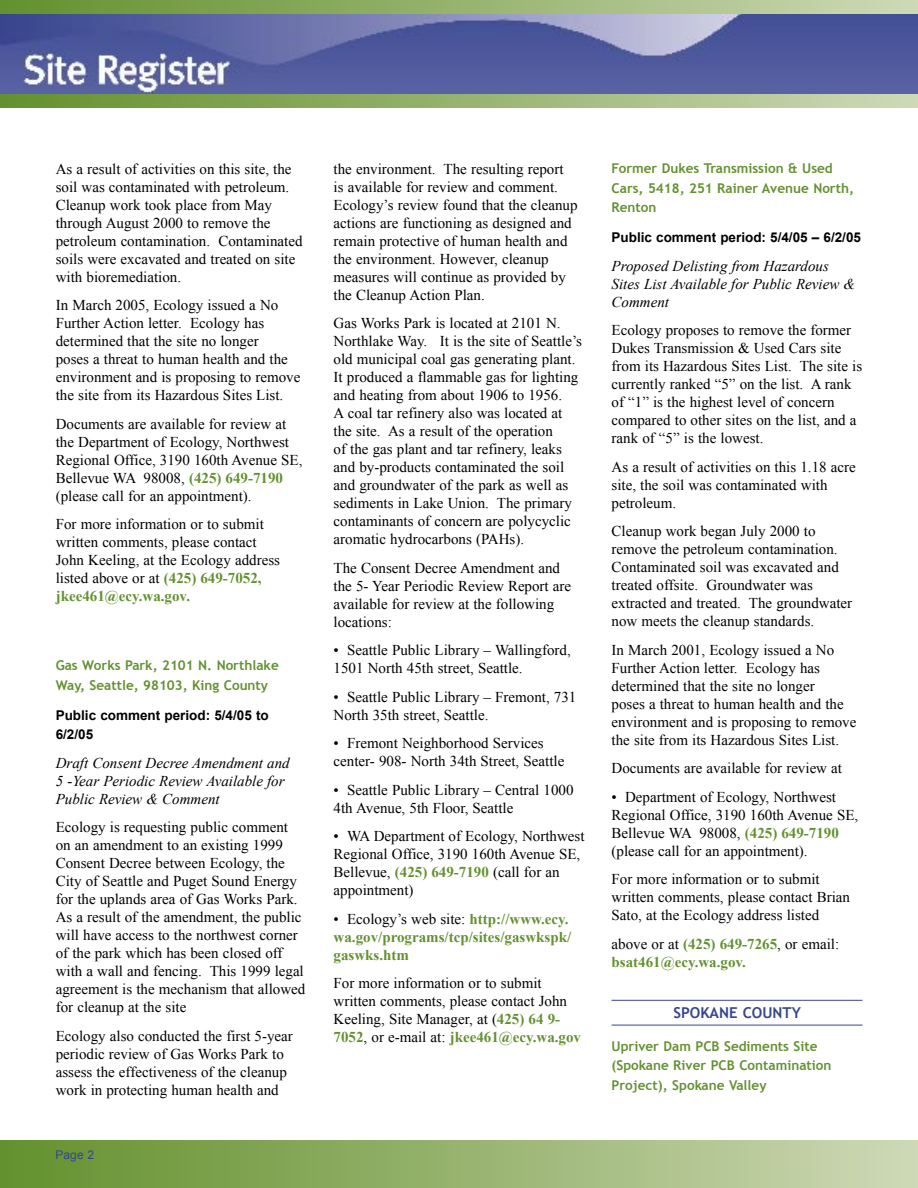
<style>
.page{position:relative;width:918px;height:1188px;background:#fff}
.page>*{position:absolute;margin:0;border:0;box-sizing:border-box;transform-origin:0 0}
.BODY_COPY{font:15px/18px "Times New Roman";color:#000}
.Bullets{font:15px/18px "Times New Roman";color:#000}
.BODY_COPY-2{font:italic 15px/18px "Times New Roman";color:#000}
.Bullets-2{font:700 15px/18px "Times New Roman";color:#639130}
.BODY_COPY-3{font:700 15px/18px "Times New Roman";color:#639130}
.County_Subhead{font:700 15px "Trebuchet MS";color:#37468e}
.County_Name_Add_BLUE{font:700 13.5px/19.5px "Trebuchet MS";color:#639130}
.Public_Comment{font:700 13.5px/19.5px "Arial";color:#000}
.PUB___Pg__s{font:12px "Arial";color:#37468e}
.s1{font-weight:700;color:#639130}
.s2{font-weight:400;color:#000}
</style>
<div class="page">
<img style="left:0;top:14px;width:918px;height:80px">
<svg style="left:0;top:0;width:918px;height:14px;background:#97b370"></svg>
<svg style="left:0;top:94px;width:918px;height:14px;background:#97b370"></svg>
<div style="left:0;top:1141px;width:918px;height:47px;background:linear-gradient(to right,#62902c,#cdd8b5)"></div>
<hr style="left:612px;top:1000px;width:250px;height:1px;background:#37468e">
<hr style="left:612px;top:1025px;width:250px;height:1px;background:#37468e">
<p class="BODY_COPY" style="left:56px;top:160px;width:248px">As a result of activities on this site, the soil was contaminated with petroleum.<br>Cleanup work took place from May through August 2000 to remove the petroleum contamination. Contaminated soils were excavated and treated on site with bioremediation.</p>
<p class="BODY_COPY" style="left:56px;top:296px;width:246px">In March 2005, Ecology issued a No Further Action letter. Ecology has determined that the site no longer<br>poses a threat to human health and the environment and is proposing to remove the site from its Hazardous Sites List.</p>
<p class="BODY_COPY" style="left:56px;top:415px;width:248px">Documents are available for review at the Department of Ecology, Northwest Regional Office, 3190 160th Avenue SE, Bellevue WA 98008, <span class="s1">(425) 649-7190 </span>(please call for an appointment).</p>
<p class="BODY_COPY" style="left:56px;top:515px;width:226px">For more information or to submit written comments, please contact<br>John Keeling, at the Ecology address listed above or at <span class="s1">(425) 649-7052, jkee461@ecy.wa.gov.</span></p>
<p class="County_Name_Add_BLUE" style="left:56px;top:656px;width:225px">Gas Works Park, 2101 N. Northlake<br>Way, Seattle, 98103, King County</p>
<p class="Public_Comment" style="left:56px;top:706px;width:215px">Public comment period: 5/4/05 to<br>6/2/05</p>
<p class="BODY_COPY-2" style="left:56px;top:754px;width:235px">Draft Consent Decree Amendment and<br>5 -Year Periodic Review Available for<br>Public Review &amp; Comment</p>
<p class="BODY_COPY" style="left:56px;top:818px;width:251px">Ecology is requesting public comment on an amendment to an existing 1999<br>Consent Decree between Ecology, the City of Seattle and Puget Sound Energy for the uplands area of Gas Works Park.<br>As a result of the amendment, the public will have access to the northwest corner of the park which has been closed off with a wall and fencing. This 1999 legal agreement is the mechanism that allowed for cleanup at the site</p>
<p class="BODY_COPY" style="left:56px;top:1027px;width:239px">Ecology also conducted the first 5-year periodic review of Gas Works Park to assess the effectiveness of the cleanup work in protecting human health and</p>
<p class="PUB___Pg__s" style="left:56px;top:1147px;width:40px">Page 2</p>
<p class="BODY_COPY" style="left:334px;top:160px;width:245px">the environment. The resulting report<br>is available for review and comment.<br>Ecology’s review found that the cleanup actions are functioning as designed and remain protective of human health and the environment. However, cleanup measures will continue as provided by the Cleanup Action Plan.</p>
<p class="BODY_COPY" style="left:334px;top:314px;width:250px">Gas Works Park is located at 2101 N.<br>Northlake Way. It is the site of Seattle’s old municipal coal gas generating plant.<br>It produced a flammable gas for lighting and heating from about 1906 to 1956.<br>A coal tar refinery also was located at the site. As a result of the operation<br>of the gas plant and tar refinery, leaks and by-products contaminated the soil and groundwater of the park as well as sediments in Lake Union. The primary contaminants of concern are polycyclic aromatic hydrocarbons (PAHs).</p>
<p class="BODY_COPY" style="left:334px;top:559px;width:239px">The Consent Decree Amendment and the 5- Year Periodic Review Report are available for review at the following locations:</p>
<p class="Bullets" style="left:334px;top:641px;width:239px">• Seattle Public Library – Wallingford,<br>1501 North 45th street, Seattle.</p>
<p class="Bullets" style="left:334px;top:688px;width:244px">• Seattle Public Library – Fremont, 731<br>North 35th street, Seattle.</p>
<p class="Bullets" style="left:334px;top:734px;width:232px">• Fremont Neighborhood Services center- 908- North 34th Street, Seattle</p>
<p class="Bullets" style="left:334px;top:781px;width:241px">• Seattle Public Library – Central 1000<br>4th Avenue, 5th Floor, Seattle</p>
<p class="Bullets" style="left:334px;top:827px;width:252px">• WA Department of Ecology, Northwest<br>Regional Office, 3190 160th Avenue SE,<br>Bellevue, <span class="s1">(425) 649-7190</span> (call for an appointment)</p>
<p class="Bullets-2" style="left:334px;top:910px;width:239px"><span class="s2">• Ecology’s web site:</span> http://www.ecy. wa.gov/programs/tcp/sites/gaswkspk/ gaswks.htm</p>
<p class="BODY_COPY" style="left:334px;top:974px;width:249px">For more information or to submit written comments, please contact John Keeling, Site Manager, at (<span class="s1">425) 64 9- 7052</span>, or e-mail at: <span class="s1">jkee461@ecy.wa.gov</span></p>
<p class="County_Name_Add_BLUE" style="left:612px;top:159px;width:244px">Former Dukes Transmission &amp; Used<br>Cars, 5418, 251 Rainer Avenue North,<br>Renton</p>
<p class="Public_Comment" style="left:612px;top:228px;width:251px">Public comment period: 5/4/05 – 6/2/05</p>
<p class="BODY_COPY-2" style="left:612px;top:257px;width:245px">Proposed Delisting from Hazardous<br>Sites List Available for Public Review &amp;<br>Comment</p>
<p class="BODY_COPY" style="left:612px;top:321px;width:252px">Ecology proposes to remove the former Dukes Transmission &amp; Used Cars site from its Hazardous Sites List. The site is currently ranked “5” on the list. A rank of “1” is the highest level of concern compared to other sites on the list, and a rank of “5” is the lowest.</p>
<p class="BODY_COPY" style="left:612px;top:458px;width:246px">As a result of activities on this 1.18 acre site, the soil was contaminated with petroleum.</p>
<p class="BODY_COPY" style="left:612px;top:522px;width:242px">Cleanup work began July 2000 to remove the petroleum contamination.<br>Contaminated soil was excavated and treated offsite. Groundwater was extracted and treated. The groundwater now meets the cleanup standards.</p>
<p class="BODY_COPY" style="left:612px;top:641px;width:246px">In March 2001, Ecology issued a No Further Action letter. Ecology has determined that the site no longer<br>poses a threat to human health and the environment and is proposing to remove the site from its Hazardous Sites List.</p>
<p class="BODY_COPY" style="left:612px;top:759px;width:232px">Documents are available for review at</p>
<p class="BODY_COPY" style="left:612px;top:788px;width:248px">• Department of Ecology, Northwest Regional Office, 3190 160th Avenue SE, Bellevue WA 98008, <span class="s1">(425) 649-7190 </span>(please call for an appointment).</p>
<p class="BODY_COPY" style="left:612px;top:870px;width:240px">For more information or to submit written comments, please contact Brian<br>Sato, at the Ecology address listed</p>
<p class="BODY_COPY-3" style="left:612px;top:935px;width:229px"><span class="s2">above or at</span> (425) 649-7265<span class="s2">, or email: </span>bsat461@ecy.wa.gov.</p>
<p class="County_Subhead" style="left:673px;top:1003px;width:129px">SPOKANE COUNTY</p>
<p class="County_Name_Add_BLUE" style="left:612px;top:1036px;width:221px">Upriver Dam PCB Sediments Site (Spokane River PCB Contamination<br>Project), Spokane Valley</p>
</div>
